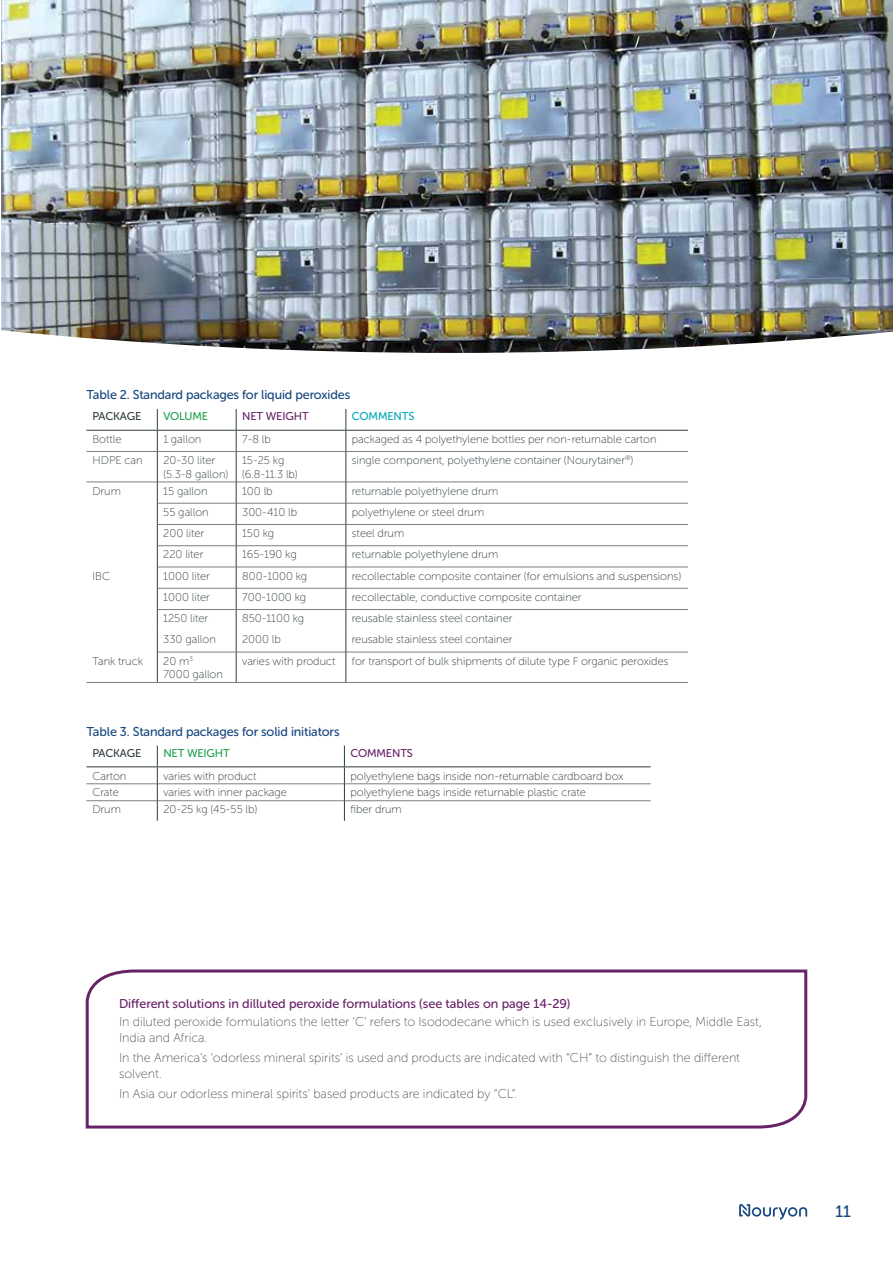
<style>
.page{position:relative;width:893px;height:1263px;background:#fff}
.page>*{position:absolute;margin:0;border:0;box-sizing:border-box;transform-origin:0 0}
.t1{font:16.5px "Museo Sans Rounded 500";color:#184880}
.t2{font:12.75px/15.8px "Museo Sans Rounded 100";color:#575857}
.t3{font:12.75px "Museo Sans Rounded 500";letter-spacing:-.01em;color:#184880}
.t4{font:12.75px "Museo Sans Rounded 500";color:#682267}
.t5{font:11.25px/13.5px "Museo Sans Rounded 100";color:#303c42}
.t6{font:11.25px "Museo Sans Rounded 500";letter-spacing:-.01em;color:#682267}
.t7{font:11.25px "Museo Sans Rounded 500";letter-spacing:-.01em;color:#1ea149}
.t8{font:11.25px "Museo Sans Rounded 500";letter-spacing:-.015em;color:#303c42}
.t9{font:11.25px "Museo Sans Rounded 500";letter-spacing:-.01em;color:#00a9b7}
</style>
<div class="page">
<svg style="left:739px;top:1204px;width:68px;height:15px"></svg>
<hr style="left:86px;top:682px;width:71px;height:1px;background:#7c8180">
<hr style="left:236px;top:682px;width:110px;height:1px;background:#7c8180">
<hr style="left:346px;top:682px;width:342px;height:1px;background:#7c8180">
<hr style="left:86px;top:451px;width:71px;height:1px;background:#7c8180">
<hr style="left:158px;top:451px;width:78px;height:1px;background:#7c8180">
<hr style="left:237px;top:451px;width:108px;height:1px;background:#7c8180">
<hr style="left:346px;top:451px;width:342px;height:1px;background:#7c8180">
<hr style="left:86px;top:482px;width:71px;height:1px;background:#7c8180">
<hr style="left:158px;top:482px;width:78px;height:1px;background:#7c8180">
<hr style="left:237px;top:482px;width:108px;height:1px;background:#7c8180">
<hr style="left:346px;top:482px;width:342px;height:1px;background:#7c8180">
<hr style="left:158px;top:503px;width:78px;height:1px;background:#7c8180">
<hr style="left:237px;top:503px;width:108px;height:1px;background:#7c8180">
<hr style="left:346px;top:503px;width:342px;height:1px;background:#7c8180">
<hr style="left:158px;top:524px;width:78px;height:1px;background:#7c8180">
<hr style="left:237px;top:524px;width:108px;height:1px;background:#7c8180">
<hr style="left:346px;top:524px;width:342px;height:1px;background:#7c8180">
<hr style="left:158px;top:545px;width:78px;height:1px;background:#7c8180">
<hr style="left:237px;top:545px;width:108px;height:1px;background:#7c8180">
<hr style="left:346px;top:545px;width:342px;height:1px;background:#7c8180">
<hr style="left:158px;top:567px;width:78px;height:1px;background:#7c8180">
<hr style="left:237px;top:567px;width:108px;height:1px;background:#7c8180">
<hr style="left:346px;top:567px;width:342px;height:1px;background:#7c8180">
<hr style="left:158px;top:588px;width:78px;height:1px;background:#7c8180">
<hr style="left:237px;top:588px;width:108px;height:1px;background:#7c8180">
<hr style="left:346px;top:588px;width:342px;height:1px;background:#7c8180">
<hr style="left:236px;top:652px;width:109px;height:1px;background:#7c8180">
<hr style="left:346px;top:652px;width:342px;height:1px;background:#7c8180">
<hr style="left:158px;top:609px;width:78px;height:1px;background:#7c8180">
<hr style="left:237px;top:609px;width:108px;height:1px;background:#7c8180">
<hr style="left:346px;top:609px;width:342px;height:1px;background:#7c8180">
<hr style="left:86px;top:430px;width:71px;height:1px;background:#303c42">
<hr style="left:157px;top:430px;width:79px;height:1px;background:#303c42">
<hr style="left:236px;top:430px;width:110px;height:1px;background:#303c42">
<hr style="left:346px;top:430px;width:342px;height:1px;background:#303c42">
<svg style="left:157px;top:409px;width:1px;height:42px"></svg>
<svg style="left:236px;top:409px;width:1px;height:42px"></svg>
<svg style="left:345px;top:409px;width:1px;height:42px"></svg>
<hr style="left:157px;top:451px;width:1px;height:31px;background:#303c42">
<hr style="left:236px;top:451px;width:1px;height:31px;background:#303c42">
<hr style="left:345px;top:451px;width:1px;height:31px;background:#303c42">
<svg style="left:236px;top:482px;width:1px;height:170px"></svg>
<svg style="left:345px;top:482px;width:1px;height:170px"></svg>
<hr style="left:345px;top:652px;width:1px;height:30px;background:#303c42">
<svg style="left:157px;top:482px;width:1px;height:170px"></svg>
<hr style="left:158px;top:652px;width:78px;height:1px;background:#7c8180">
<hr style="left:157px;top:682px;width:79px;height:1px;background:#7c8180">
<hr style="left:157px;top:652px;width:1px;height:30px;background:#303c42">
<hr style="left:236px;top:652px;width:1px;height:30px;background:#303c42">
<hr style="left:86px;top:783px;width:71px;height:1px;background:#7c8180">
<hr style="left:158px;top:783px;width:186px;height:1px;background:#7c8180">
<hr style="left:345px;top:783px;width:306px;height:1px;background:#7c8180">
<hr style="left:86px;top:800px;width:71px;height:1px;background:#7c8180">
<hr style="left:158px;top:800px;width:186px;height:1px;background:#7c8180">
<hr style="left:345px;top:800px;width:306px;height:1px;background:#7c8180">
<svg style="left:157px;top:746px;width:1px;height:75px"></svg>
<svg style="left:344px;top:746px;width:1px;height:75px"></svg>
<hr style="left:86px;top:766px;width:71px;height:1px;background:#303c42">
<hr style="left:157px;top:766px;width:187px;height:1px;background:#303c42">
<hr style="left:344px;top:766px;width:307px;height:1px;background:#303c42">
<img style="left:1px;top:0;width:892px;height:353px">
<svg style="left:85px;top:969px;width:723px;height:160px"></svg>
<p class="t3" style="left:86px;top:388px;width:265px">Table 2. Standard packages for liquid peroxides</p>
<p class="t8" style="left:92px;top:410px;width:50px">PACKAGE</p>
<p class="t7" style="left:163px;top:410px;width:46px">VOLUME</p>
<p class="t6" style="left:242px;top:410px;width:68px">NET WEIGHT</p>
<p class="t9" style="left:352px;top:410px;width:64px">COMMENTS</p>
<p class="t5" style="left:92px;top:432px;width:31px">Bottle</p>
<p class="t5" style="left:163px;top:432px;width:40px">1 gallon</p>
<p class="t5" style="left:242px;top:432px;width:30px">7-8 lb</p>
<p class="t5" style="left:352px;top:432px;width:306px">packaged as 4 polyethylene bottles per non-returnable carton</p>
<p class="t5" style="left:92px;top:454px;width:52px">HDPE can</p>
<p class="t5" style="left:163px;top:454px;width:67px">20-30 liter (5.3-8 gallon)</p>
<p class="t5" style="left:242px;top:454px;width:57px">15-25 kg (6.8-11.3 lb)</p>
<p class="t5" style="left:352px;top:454px;width:283px">single component, polyethylene container (Nourytainer<sup>®</sup>)</p>
<p class="t5" style="left:92px;top:484px;width:30px">Drum</p>
<p class="t5" style="left:163px;top:484px;width:46px">15 gallon</p>
<p class="t5" style="left:242px;top:484px;width:32px">100 lb</p>
<p class="t5" style="left:352px;top:484px;width:148px">returnable polyethylene drum</p>
<p class="t5" style="left:163px;top:505px;width:47px">55 gallon</p>
<p class="t5" style="left:242px;top:505px;width:56px">300-410 lb</p>
<p class="t5" style="left:352px;top:505px;width:134px">polyethylene or steel drum</p>
<p class="t5" style="left:163px;top:527px;width:42px">200 liter</p>
<p class="t5" style="left:242px;top:527px;width:34px">150 kg</p>
<p class="t5" style="left:352px;top:527px;width:54px">steel drum</p>
<p class="t5" style="left:163px;top:548px;width:42px">220 liter</p>
<p class="t5" style="left:242px;top:548px;width:56px">165-190 kg</p>
<p class="t5" style="left:352px;top:548px;width:148px">returnable polyethylene drum</p>
<p class="t5" style="left:92px;top:569px;width:19px">IBC</p>
<p class="t5" style="left:163px;top:569px;width:48px">1000 liter</p>
<p class="t5" style="left:242px;top:569px;width:67px">800-1000 kg</p>
<p class="t5" style="left:352px;top:569px;width:331px">recollectable composite container (for emulsions and suspensions)</p>
<p class="t5" style="left:163px;top:590px;width:48px">1000 liter</p>
<p class="t5" style="left:242px;top:590px;width:66px">700-1000 kg</p>
<p class="t5" style="left:352px;top:590px;width:231px">recollectable, conductive composite container</p>
<p class="t5" style="left:163px;top:612px;width:46px">1250 liter</p>
<p class="t5" style="left:242px;top:612px;width:64px">850-1100 kg</p>
<p class="t5" style="left:352px;top:612px;width:162px">reusable stainless steel container</p>
<p class="t5" style="left:163px;top:633px;width:54px">330 gallon</p>
<p class="t5" style="left:242px;top:633px;width:40px">2000 lb</p>
<p class="t5" style="left:352px;top:633px;width:162px">reusable stainless steel container</p>
<p class="t5" style="left:92px;top:654px;width:52px">Tank truck</p>
<p class="t5" style="left:163px;top:654px;width:61px">20 m<sup>3<br></sup>7000 gallon</p>
<p class="t5" style="left:242px;top:654px;width:95px">varies with product</p>
<p class="t5" style="left:352px;top:654px;width:318px">for transport of bulk shipments of dilute type F organic peroxides</p>
<p class="t3" style="left:86px;top:724px;width:255px">Table 3. Standard packages for solid initiators</p>
<p class="t8" style="left:92px;top:747px;width:50px">PACKAGE</p>
<p class="t7" style="left:163px;top:747px;width:68px">NET WEIGHT</p>
<p class="t6" style="left:350px;top:747px;width:64px">COMMENTS</p>
<p class="t5" style="left:92px;top:769px;width:35px">Carton</p>
<p class="t5" style="left:163px;top:769px;width:95px">varies with product</p>
<p class="t5" style="left:350px;top:769px;width:275px">polyethylene bags inside non-returnable cardboard box</p>
<p class="t5" style="left:92px;top:786px;width:28px">Crate</p>
<p class="t5" style="left:163px;top:786px;width:125px">varies with inner package</p>
<p class="t5" style="left:350px;top:786px;width:237px">polyethylene bags inside returnable plastic crate</p>
<p class="t5" style="left:92px;top:803px;width:30px">Drum</p>
<p class="t5" style="left:163px;top:803px;width:96px">20-25 kg (45-55 lb)</p>
<p class="t5" style="left:350px;top:803px;width:53px">fiber drum</p>
<p class="t4" style="left:119px;top:997px;width:453px">Different solutions in dilluted peroxide formulations (see tables on page 14-29)</p>
<p class="t2" style="left:119px;top:1014px;width:644px">In diluted peroxide formulations the letter ‘C’ refers to Isododecane which is used exclusively in Europe, Middle East,<br>India and Africa.</p>
<p class="t2" style="left:119px;top:1050px;width:623px">In the America’s ‘odorless mineral spirits’ is used and products are indicated with “CH” to distinguish the different solvent.</p>
<p class="t2" style="left:119px;top:1086px;width:399px">In Asia our odorless mineral spirits’ based products are indicated by “CL”.</p>
<h1 class="t1" style="left:835px;top:1202px;width:17px">11</h1>
</div>
